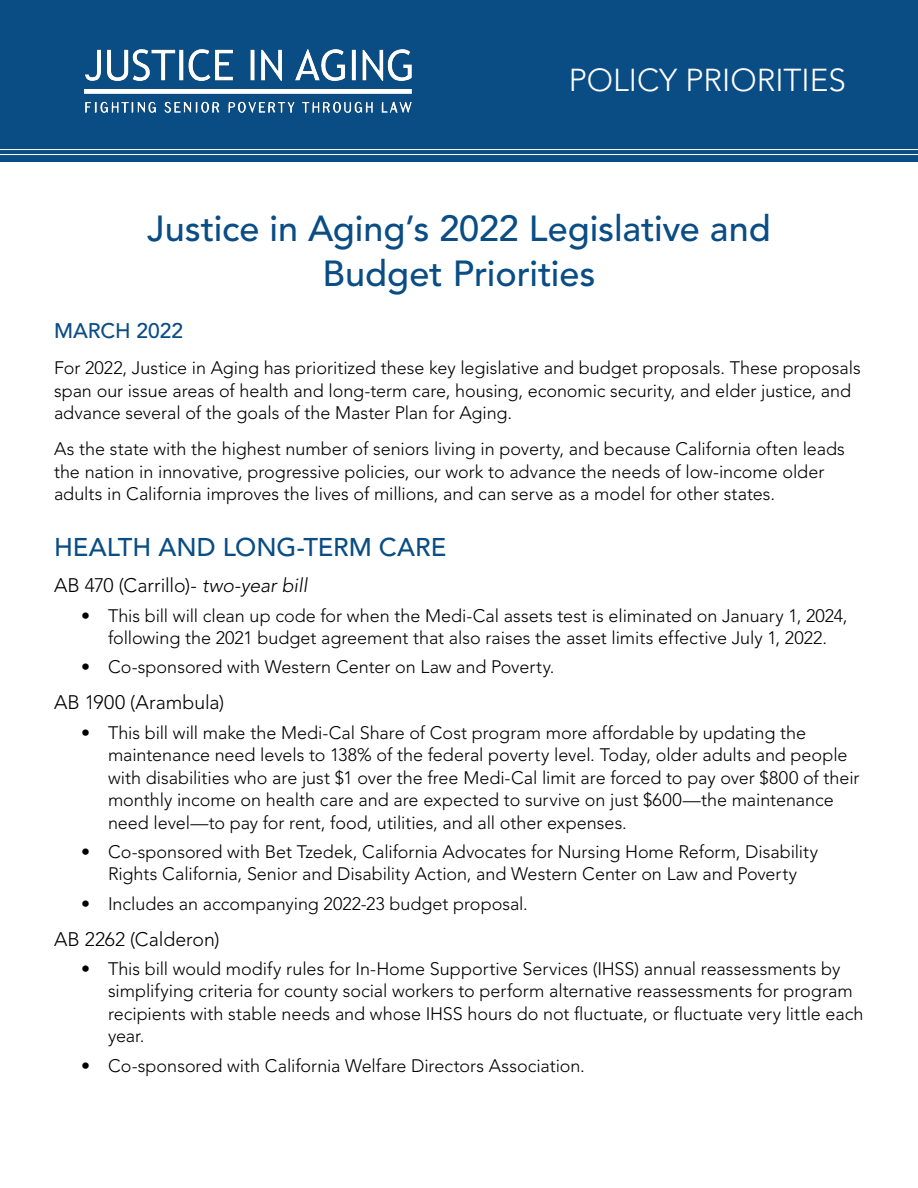
<style>
.page{position:relative;width:918px;height:1188px;background:#fff}
.page>*{position:absolute;margin:0;border:0;box-sizing:border-box;transform-origin:0 0}
.Main_Header{font:500 36px/45px "Avenir LT Std";color:#0a4d85;text-align:center}
.t1{font:300 31.5px "Avenir LT Std";color:#fff}
.t2{font:500 25.5px "Avenir LT Std";letter-spacing:-.005em;color:#0a4d85}
.SubHeader{font:500 21px "Avenir LT Std";color:#0a4d85}
.Body_Text_light{font:300 19.5px "Avenir LT Std";color:#000}
.Body_Text_light_bull{font:300 18px/22.5px "Avenir LT Std";color:#000;text-align:center}
.Body_Text_light-2{font:300 18px/22.5px "Avenir LT Std";color:#000}
.s1{font-style:italic}
</style>
<div class="page">
<div style="left:0;top:1px;width:918px;height:161px;background:#0a4d85"></div>
<hr style="left:0;top:149px;width:918px;height:1px;background:#fff">
<hr style="left:0;top:154px;width:918px;height:1px;background:#fff">
<img style="left:84px;top:50px;width:328px;height:63px">
<h2 class="t1" style="left:569px;top:62px;width:279px">POLICY PRIORITIES</h2>
<p class="Main_Header" style="left:147px;top:207px;width:625px">Justice in Aging’s 2022 Legislative and<br>Budget Priorities</p>
<p class="SubHeader" style="left:54px;top:319px;width:131px">MARCH 2022</p>
<p class="Body_Text_light-2" style="left:54px;top:357px;width:808px">For 2022, Justice in Aging has prioritized these key legislative and budget proposals. These proposals span our issue areas of health and long-term care, housing, economic security, and elder justice, and advance several of the goals of the Master Plan for Aging.</p>
<p class="Body_Text_light-2" style="left:54px;top:438px;width:792px">As the state with the highest number of seniors living in poverty, and because California often leads the nation in innovative, progressive policies, our work to advance the needs of low-income older adults in California improves the lives of millions, and can serve as a model for other states.</p>
<p class="t2" style="left:54px;top:533px;width:394px">HEALTH AND LONG-TERM CARE</p>
<p class="Body_Text_light" style="left:54px;top:574px;width:255px">AB 470 (Carrillo)- <span class="s1">two-year bill</span></p>
<p class="Body_Text_light_bull" style="left:81px;top:604px;width:768px">• This bill will clean up code for when the Medi-Cal assets test is eliminated on January 1, 2024, following the 2021 budget agreement that also raises the asset limits effective July 1, 2022.</p>
<p class="Body_Text_light_bull" style="left:81px;top:656px;width:475px">• Co-sponsored with Western Center on Law and Poverty.</p>
<p class="Body_Text_light" style="left:54px;top:691px;width:172px">AB 1900 (Arambula)</p>
<p class="Body_Text_light_bull" style="left:108px;top:721px;width:753px;text-align:left;text-indent:-27px">• This bill will make the Medi-Cal Share of Cost program more affordable by updating the maintenance need levels to 138% of the federal poverty level. Today, older adults and people with disabilities who are just $1 over the free Medi-Cal limit are forced to pay over $800 of their monthly income on health care and are expected to survive on just $600—the maintenance need level—to pay for rent, food, utilities, and all other expenses.</p>
<p class="Body_Text_light_bull" style="left:81px;top:841px;width:739px">• Co-sponsored with Bet Tzedek, California Advocates for Nursing Home Reform, Disability<br>Rights California, Senior and Disability Action, and Western Center on Law and Poverty</p>
<p class="Body_Text_light_bull" style="left:81px;top:892px;width:448px">• Includes an accompanying 2022-23 budget proposal.</p>
<p class="Body_Text_light" style="left:54px;top:928px;width:167px">AB 2262 (Calderon)</p>
<p class="Body_Text_light_bull" style="left:108px;top:958px;width:757px;text-align:left;text-indent:-27px">• This bill would modify rules for In-Home Supportive Services (IHSS) annual reassessments by simplifying criteria for county social workers to perform alternative reassessments for program recipients with stable needs and whose IHSS hours do not fluctuate, or fluctuate very little each year.</p>
<p class="Body_Text_light_bull" style="left:81px;top:1054px;width:505px">• Co-sponsored with California Welfare Directors Association.</p>
</div>
